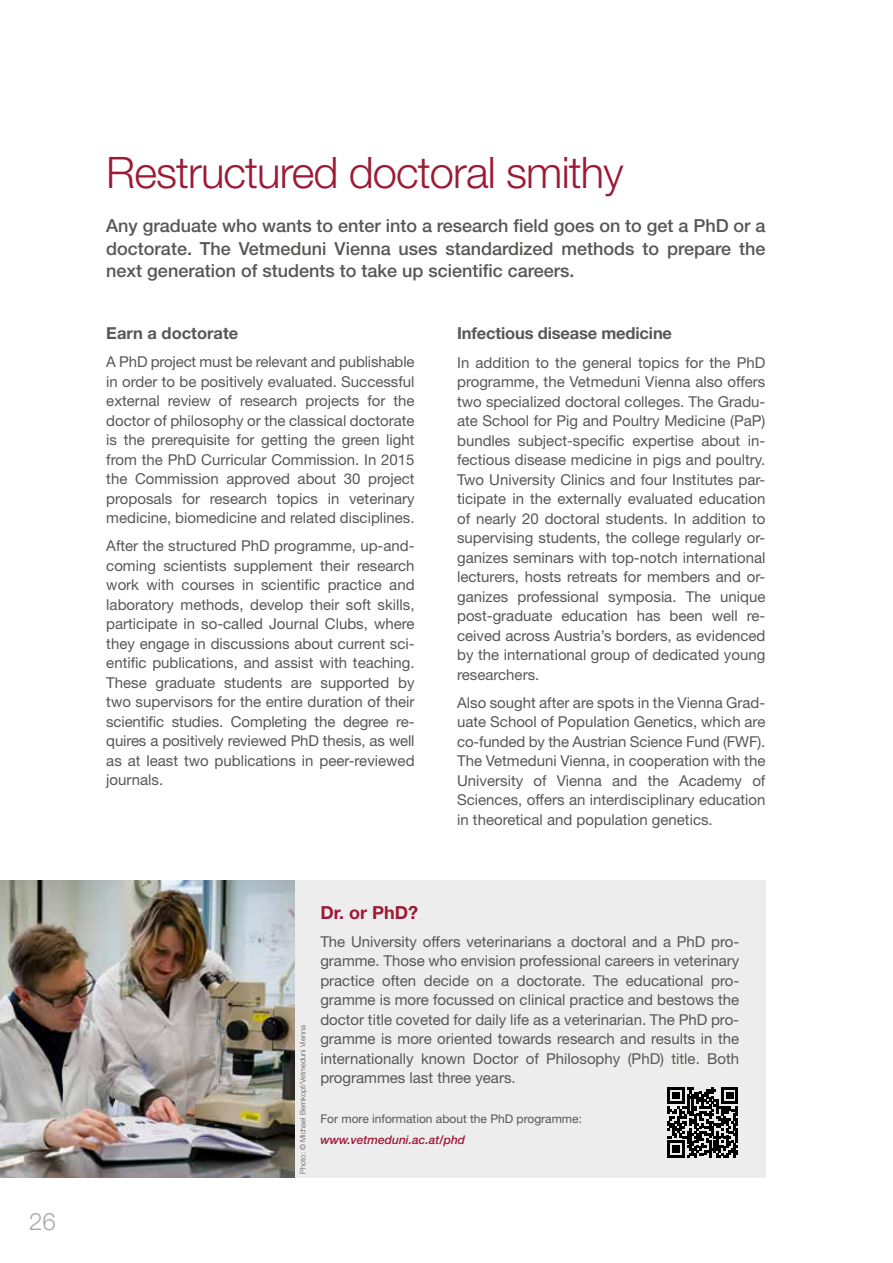
<style>
.page{position:relative;width:893px;height:1263px;background:#fff}
.page>*{position:absolute;margin:0;border:0;box-sizing:border-box;transform-origin:0 0}
.t1{font:300 43.5px "Helvetica Neue LT Std";letter-spacing:-.02em;color:#9c1a35}
.t2{font:300 24px "Helvetica Neue LT Std";color:#a8a8a7}
.t3{font:500 18px/22.5px "Helvetica Neue LT Std";color:#575756;text-align:justify}
.t4{font:700 18px "Helvetica Neue LT Std";color:#9c1a35}
.t5{font:700 16.5px "Helvetica Neue LT Std";letter-spacing:-.01em;color:#575756}
.t6{font:15px/19.5px "Helvetica Neue LT Std";color:#575756;text-align:justify}
.t7{font:12px "Helvetica Neue LT Std";color:#575756}
.t8{font:italic 500 12px "Helvetica Neue LT Std";color:#9c1a35}
.t9{font:300 7.5px "Helvetica Neue LT Std";color:#575756}
</style>
<div class="page">
<div style="left:106px;top:880px;width:659px;height:298px;background:#ededed"></div>
<img style="left:0;top:880px;width:295px;height:298px">
<svg style="left:667px;top:1087px;width:71px;height:71px"></svg>
<h2 class="t2" style="left:29px;top:1207px;width:28px">26</h2>
<h1 class="t1" style="left:106px;top:146px;width:519px">Restructured doctoral smithy</h1>
<p class="t3" style="left:106px;top:214px;width:661px">Any graduate who wants to enter into a research field goes on to get a PhD or a doctorate. The Vetmeduni Vienna uses standardized methods to prepare the next generation of students to take up scientific careers.</p>
<p class="t5" style="left:106px;top:323px;width:134px">Earn a doctorate</p>
<p class="t6" style="left:106px;top:352px;width:310px">A PhD project must be relevant and publishable in order to be positively evaluated. Successful external review of research projects for the doctor of philosophy or the classical doctorate is the prerequisite for getting the green light from the PhD Curricular Commission. In 2015 the Commission approved about 30 project proposals for research topics in veterinary medicine, biomedicine and related disciplines.</p>
<p class="t6" style="left:106px;top:536px;width:310px">After the structured PhD programme, up-and&shy;coming scientists supplement their research work with courses in scientific practice and laboratory methods, develop their soft skills, participate in so-called Journal Clubs, where they engage in discussions about current sci&shy;entific publications, and assist with teaching.<br>These graduate students are supported by two supervisors for the entire duration of their scientific studies. Completing the degree re&shy;quires a positively reviewed PhD thesis, as well as at least two publications in peer-reviewed journals.</p>
<p class="t5" style="left:457px;top:323px;width:216px">Infectious disease medicine</p>
<p class="t6" style="left:457px;top:353px;width:310px">In addition to the general topics for the PhD programme, the Vetmeduni Vienna also offers two specialized doctoral colleges. The Gradu&shy;ate School for Pig and Poultry Medicine (PaP) bundles subject-specific expertise about in&shy;fectious disease medicine in pigs and poultry.<br>Two University Clinics and four Institutes par&shy;ticipate in the externally evaluated education of nearly 20 doctoral students. In addition to supervising students, the college regularly or&shy;ganizes seminars with top-notch international lecturers, hosts retreats for members and or&shy;ganizes professional symposia. The unique post-graduate education has been well re&shy;ceived across Austria’s borders, as evidenced by the international group of dedicated young researchers.</p>
<p class="t6" style="left:457px;top:693px;width:310px">Also sought after are spots in the Vienna Grad&shy;uate School of Population Genetics, which are co-funded by the Austrian Science Fund (FWF).<br>The Vetmeduni Vienna, in cooperation with the University of Vienna and the Academy of Sciences, offers an interdisciplinary education in theoretical and population genetics.</p>
<p class="t9" style="left:298px;top:1174px;width:150px;rotate:-90deg">Photo: © Michael Bernkopf/Vetmeduni Vienna</p>
<p class="t4" style="left:320px;top:901px;width:99px">Dr. or PhD?</p>
<p class="t6" style="left:320px;top:931px;width:420px">The University offers veterinarians a doctoral and a PhD pro&shy;gramme. Those who envision professional careers in veterinary practice often decide on a doctorate. The educational pro&shy;gramme is more focussed on clinical practice and bestows the doctor title coveted for daily life as a veterinarian. The PhD pro&shy;gramme is more oriented towards research and results in the internationally known Doctor of Philosophy (PhD) title. Both programmes last three years.</p>
<p class="t7" style="left:320px;top:1112px;width:263px">For more information about the PhD programme:</p>
<p class="t8" style="left:320px;top:1132px;width:146px">www.vetmeduni.ac.at/phd</p>
</div>
